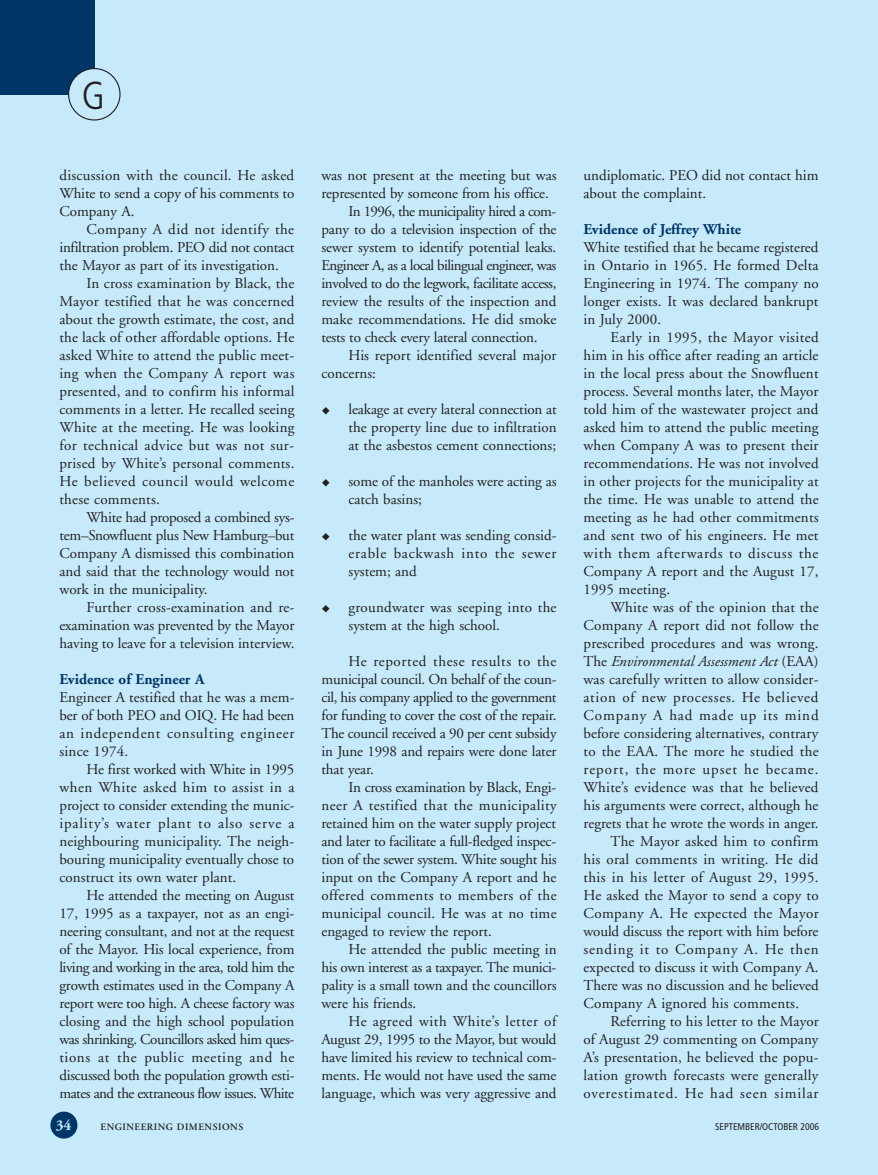
<style>
.page{position:relative;width:878px;height:1175px;background:#fff}
.page>*{position:absolute;margin:0;border:0;box-sizing:border-box;transform-origin:0 0}
.t1{font:300 condensed 39px "Frutiger";color:#231f20}
.t2{font:15px/18px "Adobe Garamond";color:#231f20;text-align:justify}
.t3{font:15px "Adobe Garamond";letter-spacing:-.04em;color:#231f20}
.t4{font:15px "Adobe Garamond";letter-spacing:.02em;color:#231f20}
.t5{font:15px "Adobe Garamond";letter-spacing:.025em;color:#231f20}
.t6{font:15px "Adobe Garamond";letter-spacing:.055em;color:#231f20}
.t7{font:700 15px "Adobe Garamond";color:#003667}
.t8{font:15px "Adobe Garamond";letter-spacing:-.03em;color:#231f20}
.t9{font:italic 15px "Adobe Garamond";color:#231f20}
.t10{font:15px "Adobe Garamond";letter-spacing:.045em;color:#231f20}
.t11{font:15px "Adobe Garamond";letter-spacing:.065em;color:#231f20}
.t12{font:15px "Adobe Garamond";letter-spacing:.06em;color:#231f20}
.t13{font:700 15px "Adobe Garamond";color:#c6eafa}
.t14{font:600 9.75px "Adobe Garamond";letter-spacing:.05em;color:#231f20}
.t15{font:condensed 9.75px "Frutiger";color:#231f20}
.s1{font-style:normal}
</style>
<div class="page">
<div style="left:0;top:0;width:878px;height:1174px;background:#c6eafa"></div>
<div style="left:50px;top:1111px;width:27px;height:27px;background:#003667;border-radius:50%"></div>
<div style="left:0;top:0;width:94px;height:94px;background:#003667"></div>
<svg style="left:68px;top:68px;width:52px;height:52px"></svg>
<h1 class="t1" style="left:82px;top:80px;width:25px">G</h1>
<p class="t2" style="left:59px;top:168px;width:236px">discussion with the council. He asked White to send a copy of his comments to Company A.</p>
<p class="t2" style="left:59px;top:222px;width:236px;text-indent:27px">Company A did not identify the infiltration problem. PEO did not contact the Mayor as part of its investigation.</p>
<p class="t2" style="left:59px;top:276px;width:237px;text-indent:27px">In cross examination by Black, the Mayor testified that he was concerned about the growth estimate, the cost, and the lack of other affordable options. He asked White to attend the public meet&shy;ing when the Company A report was presented, and to confirm his informal comments in a letter. He recalled seeing White at the meeting. He was looking for technical advice but was not sur&shy;prised by White’s personal comments.<br>He believed council would welcome these comments.</p>
<p class="t2" style="left:59px;top:510px;width:237px;text-indent:27px">White had proposed a combined sys&shy;tem–Snowfluent plus New Hamburg–but Company A dismissed this combination and said that the technology would not work in the municipality.</p>
<p class="t2" style="left:59px;top:600px;width:236px;text-indent:27px">Further cross-examination and re&shy;examination was prevented by the Mayor having to leave for a television interview.</p>
<p class="t7" style="left:59px;top:673px;width:146px">Evidence of Engineer A</p>
<p class="t2" style="left:59px;top:690px;width:236px">Engineer A testified that he was a mem&shy;ber of both PEO and OIQ. He had been an independent consulting engineer since 1974.</p>
<p class="t2" style="left:59px;top:762px;width:237px;text-indent:27px">He first worked with White in 1995 when White asked him to assist in a project to consider extending the munic&shy;ipality’s water plant to also serve a neighbouring municipality. The neigh&shy;bouring municipality eventually chose to construct its own water plant.</p>
<p class="t2" style="left:59px;top:888px;width:237px;text-indent:27px">He attended the meeting on August 17, 1995 as a taxpayer, not as an engi&shy;neering consultant, and not at the request of the Mayor. His local experience, from living and working in the area, told him the growth estimates used in the Company A report were too high. A cheese factory was closing and the high school population was shrinking. Councillors asked him ques&shy;tions at the public meeting and he discussed both the population growth esti&shy;mates and the extraneous flow issues. White</p>
<p class="t2" style="left:321px;top:168px;width:236px">was not present at the meeting but was</p>
<p class="t2" style="left:321px;top:186px;width:229px">represented by someone from his office.</p>
<p class="t3" style="left:348px;top:205px;width:209px">In 1996, the municipality hired a com-</p>
<p class="t2" style="left:321px;top:222px;width:236px">pany to do a television inspection of the</p>
<p class="t2" style="left:321px;top:240px;width:236px">sewer system to identify potential leaks.</p>
<p class="t3" style="left:321px;top:259px;width:236px">Engineer A, as a local bilingual engineer, was</p>
<p class="t8" style="left:321px;top:277px;width:236px">involved to do the legwork, facilitate access,</p>
<p class="t2" style="left:321px;top:294px;width:236px">review the results of the inspection and</p>
<p class="t2" style="left:321px;top:312px;width:236px">make recommendations. He did smoke</p>
<p class="t2" style="left:321px;top:330px;width:217px">tests to check every lateral connection.</p>
<p class="t2" style="left:348px;top:348px;width:209px">His report identified several major</p>
<p class="t2" style="left:321px;top:366px;width:56px">concerns:</p>
<p class="t2" style="left:348px;top:402px;width:210px;text-indent:-27px">◆ leakage at every lateral connection at the property line due to infiltration at the asbestos cement connections;</p>
<p class="t2" style="left:348px;top:474px;width:209px;text-indent:-27px">◆ some of the manholes were acting as catch basins;</p>
<p class="t2" style="left:348px;top:528px;width:209px;text-indent:-27px">◆ the water plant was sending consid&shy;erable backwash into the sewer system; and</p>
<p class="t2" style="left:348px;top:600px;width:209px;text-indent:-27px">◆ groundwater was seeping into the system at the high school.</p>
<p class="t2" style="left:321px;top:654px;width:236px;text-indent:27px">He reported these results to the municipal council. On behalf of the coun&shy;cil, his company applied to the government for funding to cover the cost of the repair.<br>The council received a 90 per cent subsidy in June 1998 and repairs were done later that year.</p>
<p class="t2" style="left:321px;top:780px;width:237px;text-indent:27px">In cross examination by Black, Engi&shy;neer A testified that the municipality retained him on the water supply project and later to facilitate a full-fledged inspec&shy;tion of the sewer system. White sought his input on the Company A report and he offered comments to members of the municipal council. He was at no time engaged to review the report.</p>
<p class="t2" style="left:321px;top:942px;width:237px;text-indent:27px">He attended the public meeting in his own interest as a taxpayer. The munici&shy;pality is a small town and the councillors were his friends.</p>
<p class="t2" style="left:321px;top:1014px;width:236px;text-indent:27px">He agreed with White’s letter of August 29, 1995 to the Mayor, but would have limited his review to technical com&shy;ments. He would not have used the same language, which was very aggressive and</p>
<p class="t2" style="left:583px;top:168px;width:236px">undiplomatic. PEO did not contact him about the complaint.</p>
<p class="t7" style="left:583px;top:223px;width:159px">Evidence of Jeffrey White</p>
<p class="t2" style="left:583px;top:240px;width:237px">White testified that he became registered in Ontario in 1965. He formed Delta Engineering in 1974. The company no longer exists. It was declared bankrupt in July 2000.</p>
<p class="t2" style="left:583px;top:330px;width:237px;text-indent:27px">Early in 1995, the Mayor visited him in his office after reading an article in the local press about the Snowfluent process. Several months later, the Mayor told him of the wastewater project and asked him to attend the public meeting when Company A was to present their recommendations. He was not involved in other projects for the municipality at the time. He was unable to attend the meeting as he had other commitments and sent two of his engineers. He met with them afterwards to discuss the Company A report and the August 17, 1995 meeting.</p>
<p class="t2" style="left:610px;top:600px;width:209px">White was of the opinion that the</p>
<p class="t2" style="left:583px;top:618px;width:236px">Company A report did not follow the</p>
<p class="t2" style="left:583px;top:636px;width:236px">prescribed procedures and was wrong.</p>
<p class="t9" style="left:583px;top:655px;width:236px"><span class="s1">The</span> Environmental Assessment Act <span class="s1">(EAA)</span></p>
<p class="t2" style="left:583px;top:672px;width:236px">was carefully written to allow consider-</p>
<p class="t10" style="left:583px;top:691px;width:236px">ation of new processes. He believed</p>
<p class="t12" style="left:583px;top:709px;width:237px">Company A had made up its mind</p>
<p class="t2" style="left:583px;top:726px;width:236px">before considering alternatives, contrary</p>
<p class="t2" style="left:583px;top:744px;width:236px">to the EAA. The more he studied the</p>
<p class="t11" style="left:583px;top:763px;width:236px">report, the more upset he became.</p>
<p class="t4" style="left:583px;top:781px;width:236px">White’s evidence was that he believed</p>
<p class="t2" style="left:583px;top:798px;width:236px">his arguments were correct, although he</p>
<p class="t2" style="left:583px;top:816px;width:237px">regrets that he wrote the words in anger.</p>
<p class="t2" style="left:610px;top:834px;width:209px">The Mayor asked him to confirm</p>
<p class="t2" style="left:583px;top:852px;width:236px">his oral comments in writing. He did</p>
<p class="t5" style="left:583px;top:871px;width:236px">this in his letter of August 29, 1995.</p>
<p class="t2" style="left:583px;top:888px;width:236px">He asked the Mayor to send a copy to</p>
<p class="t5" style="left:583px;top:907px;width:237px">Company A. He expected the Mayor</p>
<p class="t2" style="left:583px;top:924px;width:236px">would discuss the report with him before</p>
<p class="t6" style="left:583px;top:943px;width:237px">sending it to Company A. He then</p>
<p class="t2" style="left:583px;top:960px;width:237px">expected to discuss it with Company A.</p>
<p class="t2" style="left:583px;top:978px;width:237px">There was no discussion and he believed</p>
<p class="t2" style="left:583px;top:996px;width:217px">Company A ignored his comments.</p>
<p class="t2" style="left:610px;top:1014px;width:210px">Referring to his letter to the Mayor</p>
<p class="t2" style="left:583px;top:1032px;width:236px">of August 29 commenting on Company</p>
<p class="t2" style="left:583px;top:1050px;width:236px">A’s presentation, he believed the popu-</p>
<p class="t4" style="left:583px;top:1069px;width:236px">lation growth forecasts were generally</p>
<p class="t6" style="left:583px;top:1087px;width:236px">overestimated. He had seen similar</p>
<p class="t13" style="left:56px;top:1118px;width:17px">34</p>
<p class="t14" style="left:101px;top:1122px;width:144px">ENGINEERING DIMENSIONS</p>
<p class="t15" style="left:715px;top:1122px;width:106px">SEPTEMBER/OCTOBER 2006</p>
</div>
